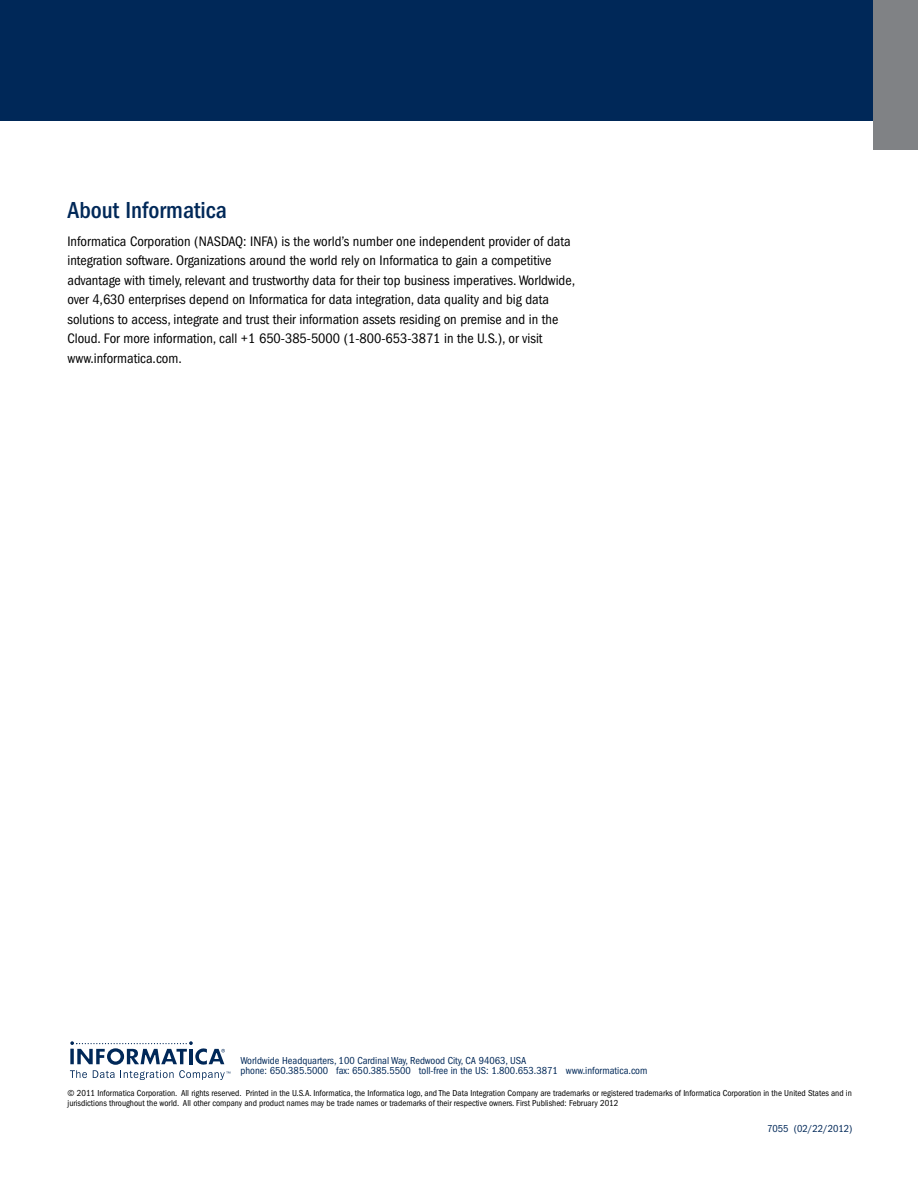
<style>
.page{position:relative;width:918px;height:1188px;background:#fff}
.page>*{position:absolute;margin:0;border:0;box-sizing:border-box;transform-origin:0 0}
.t1{font:500 condensed 24px "ITC Franklin Gothic Std";color:#002858}
.t2{font:condensed 14.25px/19.5px "ITC Franklin Gothic Std";color:#000}
.t3{font:condensed 10.5px/10.8px "ITC Franklin Gothic Std";color:#002858}
.t4{font:condensed 9px/10.5px "ITC Franklin Gothic Std";color:#000}
</style>
<div class="page">
<div style="left:0;top:0;width:918px;height:120px;background:#002858"></div>
<div style="left:873px;top:0;width:45px;height:150px;background:#808285"></div>
<svg style="left:70px;top:1041px;width:160px;height:39px"></svg>
<h1 class="t1" style="left:68px;top:196px;width:161px">About Informatica</h1>
<p class="t2" style="left:68px;top:231px;width:509px">Informatica Corporation (NASDAQ: INFA) is the world’s number one independent provider of data integration software. Organizations around the world rely on Informatica to gain a competitive advantage with timely, relevant and trustworthy data for their top business imperatives. Worldwide, over 4,630 enterprises depend on Informatica for data integration, data quality and big data solutions to access, integrate and trust their information assets residing on premise and in the Cloud. For more information, call +1 650-385-5000 (1-800-653-3871 in the U.S.), or visit www.informatica.com.</p>
<p class="t3" style="left:240px;top:1055px;width:409px">Worldwide Headquarters, 100 Cardinal Way, Redwood City, CA 94063, USA<br>phone: 650.385.5000 fax: 650.385.5500 toll-free in the US: 1.800.653.3871 www.informatica.com</p>
<p class="t4" style="left:68px;top:1087px;width:786px">© 2011 Informatica Corporation. All rights reserved. Printed in the U.S.A. Informatica, the Informatica logo, and The Data Integration Company are trademarks or registered trademarks of Informatica Corporation in the United States and in jurisdictions throughout the world. All other company and product names may be trade names or trademarks of their respective owners. First Published: February 2012</p>
<p class="t3" style="left:767px;top:1123px;width:87px">7055 (02/22/2012)</p>
</div>
